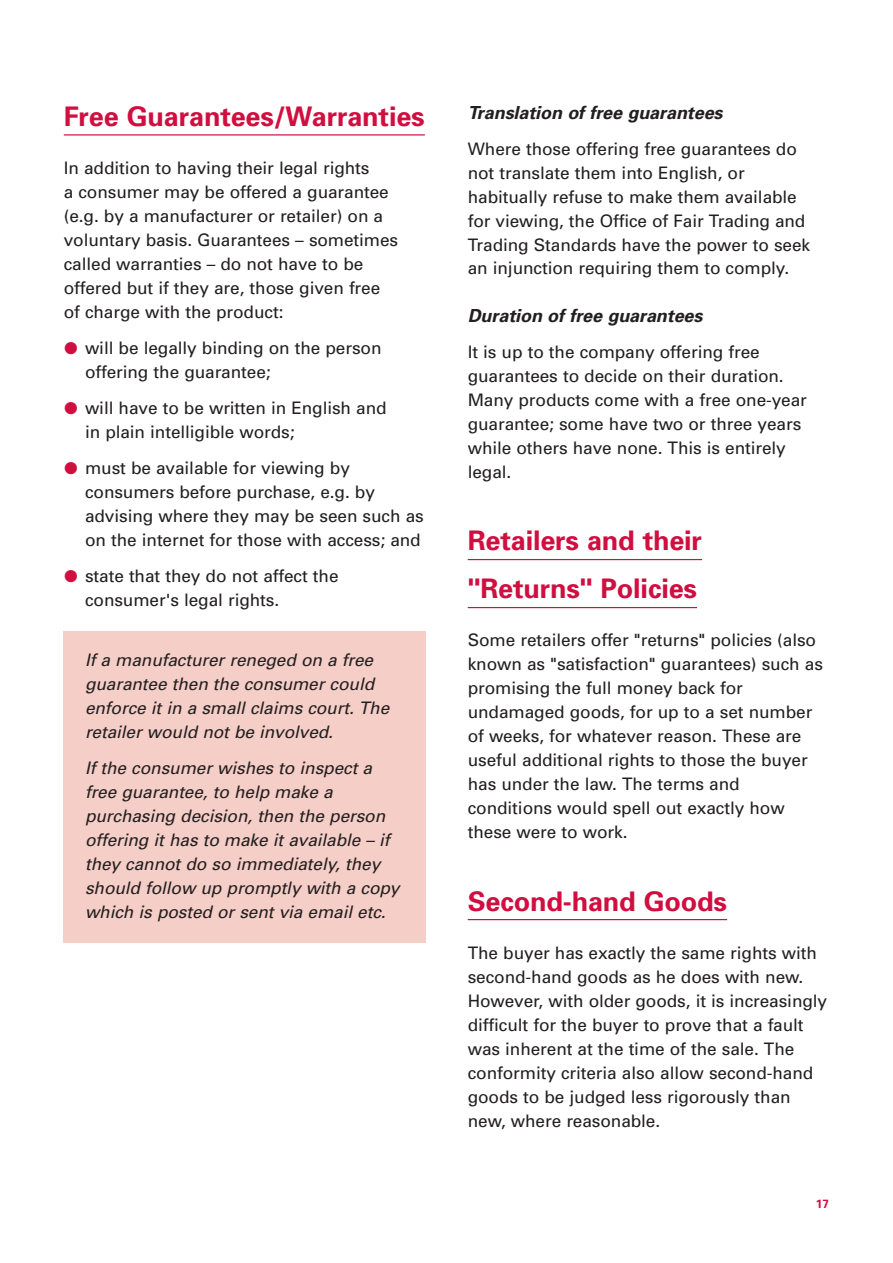
<style>
.page{position:relative;width:893px;height:1263px;background:#fff}
.page>*{position:absolute;margin:0;border:0;box-sizing:border-box;transform-origin:0 0}
.t1{font:700 27px/48px "Univers";letter-spacing:-.005em;color:#d10e40}
.t2{font:italic 700 18px "Univers";letter-spacing:-.005em;color:#231f20}
.t3{font:17.25px/24px "Univers";letter-spacing:-.005em;color:#231f20}
.t4{font:italic 17.25px/24px "Univers";letter-spacing:-.005em;color:#231f20}
.t5{font:700 12px "Univers";color:#d10e40}
</style>
<div class="page">
<div style="left:63px;top:632px;width:362px;height:311px;background:#f5cec7"></div>
<hr style="left:64px;top:134px;width:361px;height:1px;background:#d10e40">
<hr style="left:468px;top:559px;width:234px;height:1px;background:#d10e40">
<hr style="left:468px;top:607px;width:229px;height:1px;background:#d10e40">
<hr style="left:468px;top:919px;width:259px;height:1px;background:#d10e40">
<h1 class="t1" style="left:64px;top:95px;width:362px">Free Guarantees/Warranties</h1>
<p class="t3" style="left:64px;top:157px;width:336px">In addition to having their legal rights<br>a consumer may be offered a guarantee (e.g. by a manufacturer or retailer) on a voluntary basis. Guarantees – sometimes called warranties – do not have to be offered but if they are, those given free of charge with the product:</p>
<p class="t3" style="left:85px;top:337px;width:298px">will be legally binding on the person offering the guarantee;</p>
<p class="t3" style="left:85px;top:397px;width:303px">will have to be written in English and in plain intelligible words;</p>
<p class="t3" style="left:85px;top:457px;width:340px">must be available for viewing by consumers before purchase, e.g. by advising where they may be seen such as on the internet for those with access; and</p>
<p class="t3" style="left:85px;top:565px;width:255px">state that they do not affect the consumer's legal rights.</p>
<p class="t4" style="left:85px;top:649px;width:306px">If a manufacturer reneged on a free guarantee then the consumer could enforce it in a small claims court. The retailer would not be involved.</p>
<p class="t4" style="left:85px;top:757px;width:316px">If the consumer wishes to inspect a free guarantee, to help make a purchasing decision, then the person offering it has to make it available – if they cannot do so immediately, they should follow up promptly with a copy which is posted or sent via email etc.</p>
<p class="t2" style="left:468px;top:106px;width:256px">Translation of free guarantees</p>
<p class="t3" style="left:468px;top:139px;width:344px">Where those offering free guarantees do not translate them into English, or habitually refuse to make them available for viewing, the Office of Fair Trading and Trading Standards have the power to seek an injunction requiring them to comply.</p>
<p class="t2" style="left:468px;top:309px;width:236px">Duration of free guarantees</p>
<p class="t3" style="left:468px;top:342px;width:341px">It is up to the company offering free guarantees to decide on their duration.<br>Many products come with a free one-year guarantee; some have two or three years while others have none. This is entirely legal.</p>
<h1 class="t1" style="left:468px;top:519px;width:236px">Retailers and their "Returns" Policies</h1>
<p class="t3" style="left:468px;top:630px;width:357px">Some retailers offer "returns" policies (also known as "satisfaction" guarantees) such as promising the full money back for undamaged goods, for up to a set number of weeks, for whatever reason. These are useful additional rights to those the buyer has under the law. The terms and conditions would spell out exactly how these were to work.</p>
<h1 class="t1" style="left:468px;top:879px;width:261px">Second-hand Goods</h1>
<p class="t3" style="left:468px;top:942px;width:361px">The buyer has exactly the same rights with second-hand goods as he does with new.<br>However, with older goods, it is increasingly difficult for the buyer to prove that a fault was inherent at the time of the sale. The conformity criteria also allow second-hand goods to be judged less rigorously than new, where reasonable.</p>
<p class="t5" style="left:816px;top:1199px;width:15px">17</p>
</div>
